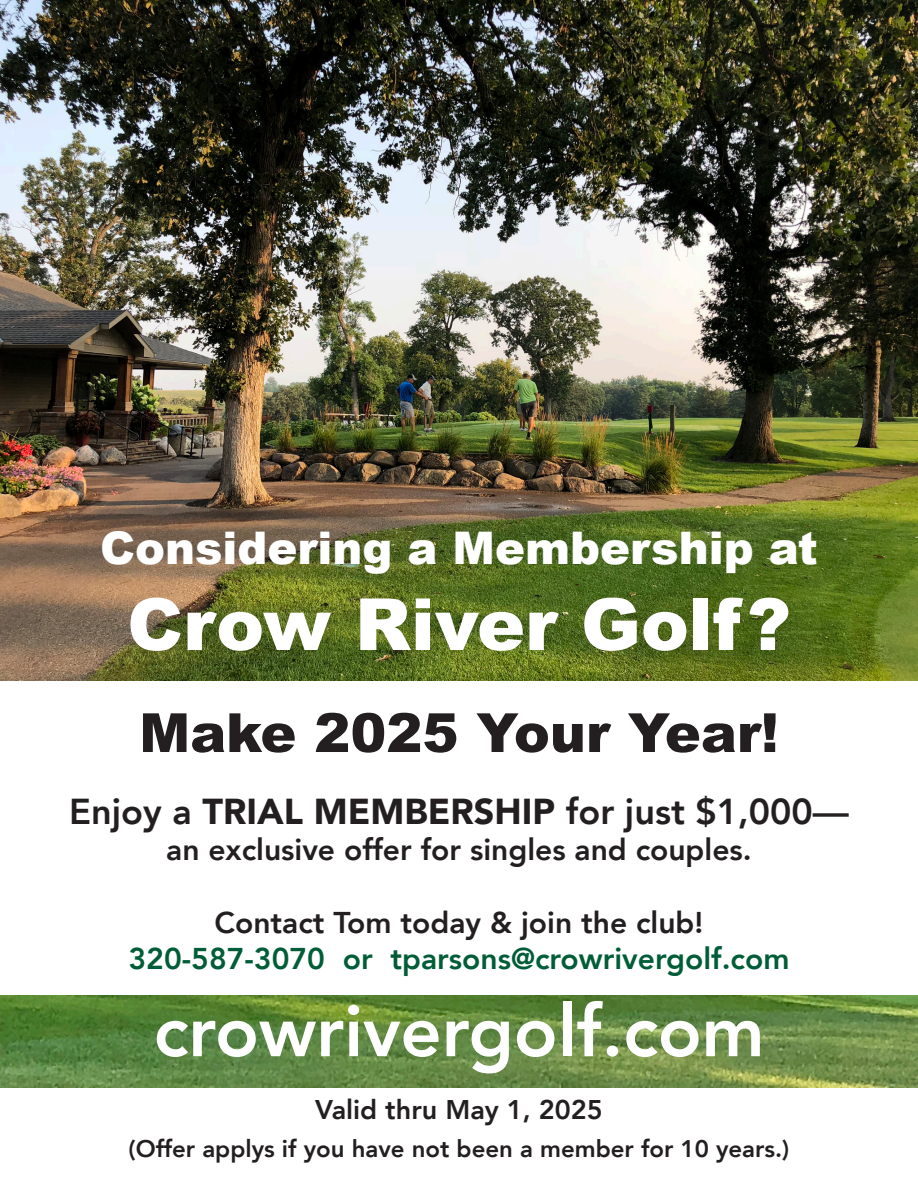
<style>
.page{position:relative;width:918px;height:1188px;background:#fff}
.page>*{position:absolute;margin:0;border:0;box-sizing:border-box;transform-origin:0 0}
.t1{font:800 72px "Avenir";color:#fff}
.t2{font:900 72px "Arial";color:#fff}
.t3{font:900 54px "Arial";color:#231f20}
.t4{font:900 45px "Arial";color:#fff}
.t5{font:800 36px "Avenir";color:#231f20}
.t6{font:800 30px "Avenir";color:#231f20}
.t7{font:800 30px "Avenir";color:#005d37}
.t8{font:800 27px "Avenir";color:#231f20}
.t9{font:800 24px "Avenir";color:#231f20}
.s1{font-weight:900}
</style>
<div class="page">
<img style="left:0;top:995px;width:918px;height:92px">
<img style="left:0;top:0;width:918px;height:680px">
<p class="t4" style="left:100px;top:515px;width:719px">Considering a Membership at</p>
<p class="t2" style="left:127px;top:572px;width:665px">Crow River Golf?</p>
<p class="t3" style="left:139px;top:694px;width:641px">Make 2025 Your Year!</p>
<p class="t5" style="left:69px;top:783px;width:781px">Enjoy a <span class="s1">TRIAL MEMBERSHIP</span> for just $1,000—</p>
<p class="t6" style="left:166px;top:826px;width:587px">an exclusive offer for singles and couples.</p>
<p class="t6" style="left:215px;top:899px;width:490px">Contact Tom today &amp; join the club!</p>
<p class="t7" style="left:129px;top:935px;width:662px">320-587-3070 or tparsons@crowrivergolf.com</p>
<p class="t1" style="left:154px;top:975px;width:612px">crowrivergolf.com</p>
<p class="t8" style="left:315px;top:1089px;width:289px">Valid thru May 1, 2025</p>
<p class="t9" style="left:129px;top:1130px;width:662px">(Offer applys if you have not been a member for 10 years.)</p>
</div>
